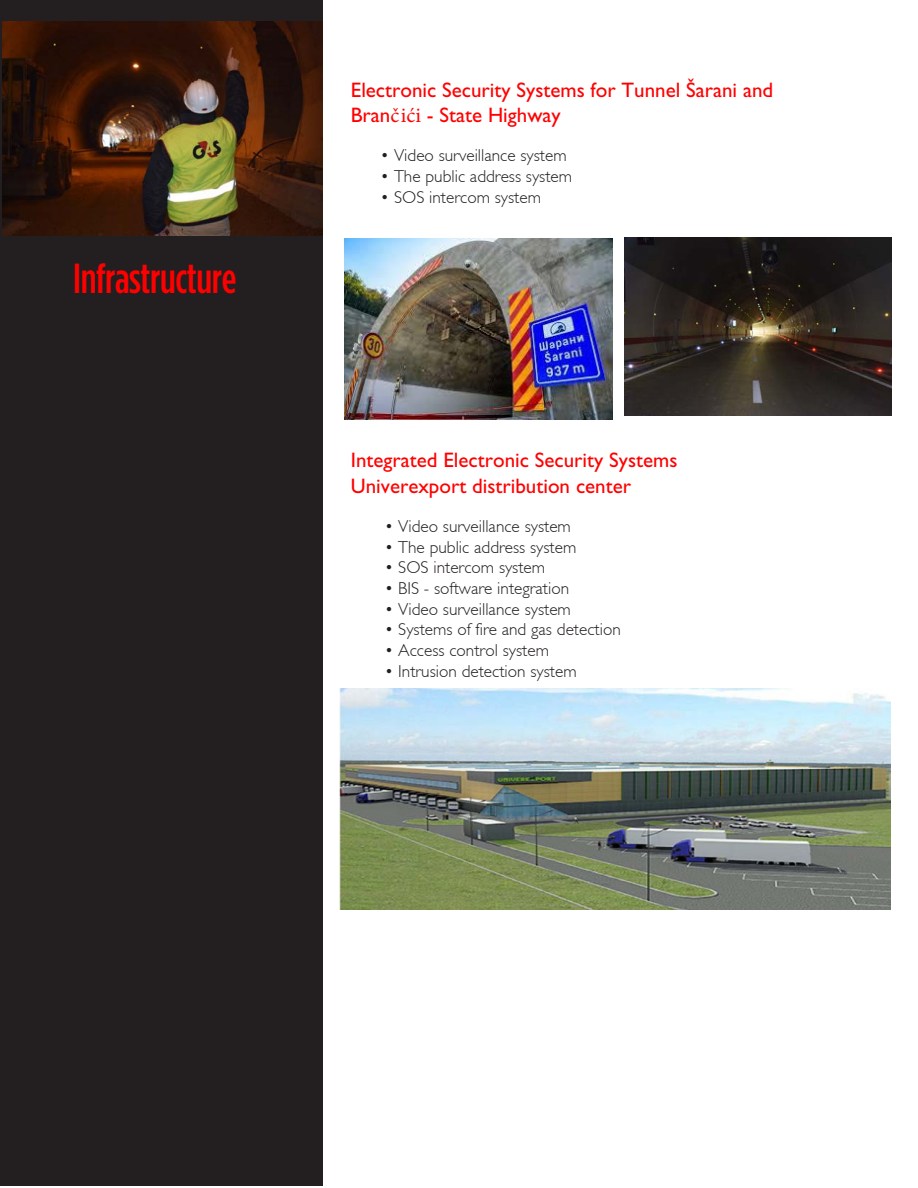
<style>
.page{position:relative;width:918px;height:1188px;background:#fff}
.page>*{position:absolute;margin:0;border:0;box-sizing:border-box;transform-origin:0 0}
.t1{font:500 42px "Gotham Condensed";letter-spacing:-.01em;color:#f00}
.t2{font:21px/25px "Gill Sans";color:#f00}
.t3{font:300 17.25px "Gill Sans";color:#231f20}
.s1{font-family:"Minion Pro"}
</style>
<div class="page">
<div style="left:0;top:0;width:322px;height:1186px;background:#231f20"></div>
<img style="left:2px;top:22px;width:320px;height:213px">
<img style="left:345px;top:239px;width:268px;height:180px">
<img style="left:624px;top:238px;width:268px;height:178px">
<img style="left:340px;top:688px;width:550px;height:221px">
<h1 class="t1" style="left:73px;top:255px;width:165px">Infrastructure</h1>
<p class="t2" style="left:351px;top:77px;width:424px">Electronic Security Systems for Tunnel Šarani and<br>Bran<span class="s1">čići</span> - State Highway</p>
<p class="t3" style="left:381px;top:146px;width:188px">• Video surveillance system</p>
<p class="t3" style="left:381px;top:167px;width:193px">• The public address system</p>
<p class="t3" style="left:381px;top:187px;width:162px">• SOS intercom system</p>
<p class="t2" style="left:351px;top:447px;width:328px;line-height:26.1px">Integrated Electronic Security Systems<br>Univerexport distribution center</p>
<p class="t3" style="left:385px;top:516px;width:188px">• Video surveillance system</p>
<p class="t3" style="left:385px;top:537px;width:193px">• The public address system</p>
<p class="t3" style="left:385px;top:558px;width:162px">• SOS intercom system</p>
<p class="t3" style="left:385px;top:579px;width:186px">• BIS - software integration</p>
<p class="t3" style="left:385px;top:599px;width:188px">• Video surveillance system</p>
<p class="t3" style="left:385px;top:620px;width:237px">• Systems of fire and gas detection</p>
<p class="t3" style="left:385px;top:641px;width:166px">• Access control system</p>
<p class="t3" style="left:385px;top:661px;width:193px">• Intrusion detection system</p>
</div>
